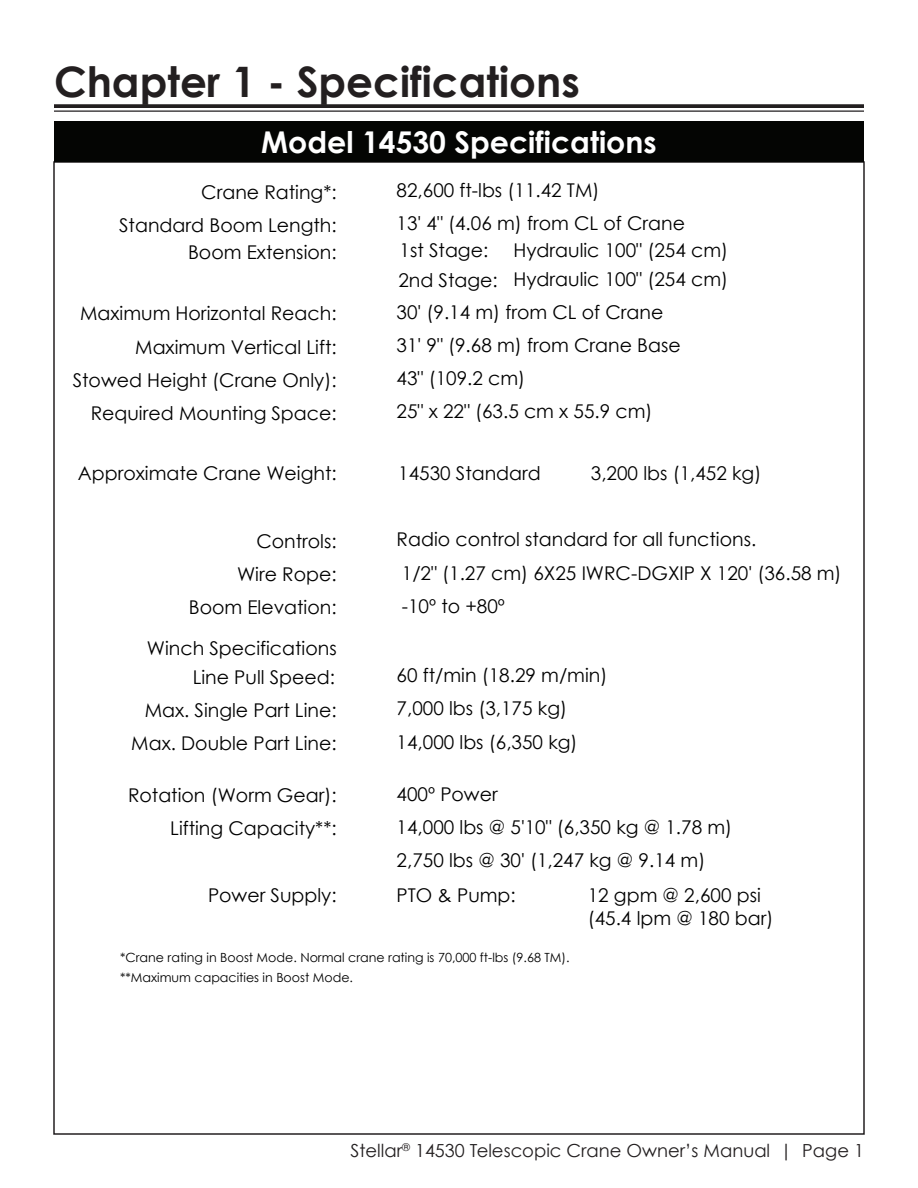
<style>
.page{position:relative;width:918px;height:1188px;background:#fff}
.page>*{position:absolute;margin:0;border:0;box-sizing:border-box;transform-origin:0 0}
.TOC_Page_Heading_Bla{font:700 42px "Century Gothic";color:#231f20}
.TOC_Page_Heading_Whi{font:700 30px "Century Gothic";color:#fff}
.t1{font:italic 700 28.5px "Century Gothic";color:#000}
.t2{font:18.9px/28.5px "Century Gothic";color:#000}
.t3{font:18px "Century Gothic";color:#231f20}
.t4{font:12.6px/20.5px "Century Gothic";color:#000}
</style>
<div class="page">
<svg style="left:54px;top:104px;width:810px;height:4px;background:#302c2d"></svg>
<hr style="left:54px;top:110px;width:810px;height:2px;background:#231f20">
<div style="left:54px;top:122px;width:810px;height:40px;background:#040503"></div>
<p class="t1" style="left:397px;top:50px;width:270px">Model 14530 Crane</p>
<p class="TOC_Page_Heading_Bla" style="left:54px;top:55px;width:527px">Chapter 1 - Specifications</p>
<p class="TOC_Page_Heading_Whi" style="left:261px;top:123px;width:397px">Model 14530 Specifications</p>
<p class="t2" style="left:201px;top:177px;width:137px">Crane Rating*:</p>
<p class="t2" style="left:397px;top:176px;width:204px">82,600 ft-lbs (11.42 TM)</p>
<p class="t2" style="left:119px;top:211px;width:219px">Standard Boom Length:</p>
<p class="t2" style="left:397px;top:209px;width:290px">13' 4" (4.06 m) from CL of Crane</p>
<p class="t2" style="left:188px;top:237px;width:150px">Boom Extension:</p>
<p class="t2" style="left:513px;top:236px;width:216px">Hydraulic 100" (254 cm)<br>Hydraulic 100" (254 cm)</p>
<p class="t2" style="left:80px;top:299px;width:258px">Maximum Horizontal Reach:</p>
<p class="t2" style="left:397px;top:298px;width:268px">30' (9.14 m) from CL of Crane</p>
<p class="t2" style="left:135px;top:332px;width:203px">Maximum Vertical Lift:</p>
<p class="t2" style="left:397px;top:331px;width:286px">31' 9" (9.68 m) from Crane Base</p>
<p class="t2" style="left:73px;top:365px;width:265px">Stowed Height (Crane Only):</p>
<p class="t2" style="left:397px;top:364px;width:130px">43" (109.2 cm)</p>
<p class="t2" style="left:91px;top:399px;width:247px">Required Mounting Space:</p>
<p class="t2" style="left:397px;top:397px;width:258px">25" x 22" (63.5 cm x 55.9 cm)</p>
<p class="t2" style="left:398px;top:235px;width:101px;line-height:30px">1st Stage:<br>2nd Stage:</p>
<p class="t2" style="left:78px;top:459px;width:260px">Approximate Crane Weight:</p>
<p class="t2" style="left:398px;top:459px;width:144px">14530 Standard</p>
<p class="t2" style="left:591px;top:459px;width:172px">3,200 lbs (1,452 kg)</p>
<p class="t2" style="left:256px;top:527px;width:82px">Controls:</p>
<p class="t2" style="left:397px;top:525px;width:361px">Radio control standard for all functions.</p>
<p class="t2" style="left:237px;top:560px;width:101px">Wire Rope:</p>
<p class="t2" style="left:402px;top:558px;width:441px">1/2" (1.27 cm) 6X25 IWRC-DGXIP X 120' (36.58 m)</p>
<p class="t2" style="left:189px;top:593px;width:149px">Boom Elevation:</p>
<p class="t2" style="left:402px;top:591px;width:105px">-10º to +80º</p>
<p class="t2" style="left:147px;top:634px;width:191px">Winch Specifications</p>
<p class="t2" style="left:193px;top:662px;width:144px">Line Pull Speed:</p>
<p class="t2" style="left:397px;top:661px;width:212px">60 ft/min (18.29 m/min)</p>
<p class="t2" style="left:145px;top:696px;width:193px">Max. Single Part Line:</p>
<p class="t2" style="left:397px;top:694px;width:172px">7,000 lbs (3,175 kg)</p>
<p class="t2" style="left:131px;top:729px;width:207px">Max. Double Part Line:</p>
<p class="t2" style="left:397px;top:727px;width:183px">14,000 lbs (6,350 kg)</p>
<p class="t2" style="left:128px;top:781px;width:210px">Rotation (Worm Gear):</p>
<p class="t2" style="left:397px;top:779px;width:103px">400º Power</p>
<p class="t2" style="left:170px;top:814px;width:168px">Lifting Capacity**:</p>
<p class="t2" style="left:397px;top:810px;width:337px;line-height:33.2px">14,000 lbs @ 5'10" (6,350 kg @ 1.78 m)<br>2,750 lbs @ 30' (1,247 kg @ 9.14 m)</p>
<p class="t2" style="left:208px;top:880px;width:130px">Power Supply:</p>
<p class="t2" style="left:397px;top:880px;width:121px">PTO &amp; Pump:</p>
<p class="t2" style="left:588px;top:883px;width:187px;line-height:23.7px">12 gpm @ 2,600 psi (45.4 lpm @ 180 bar)</p>
<p class="t4" style="left:120px;top:947px;width:451px">*Crane rating in Boost Mode. Normal crane rating is 70,000 ft-lbs (9.68 TM). **Maximum capacities in Boost Mode.</p>
<p class="t3" style="left:351px;top:1140px;width:515px">Stellar<sup>®</sup> 14530 Telescopic Crane Owner’s Manual | Page 1</p>
</div>
